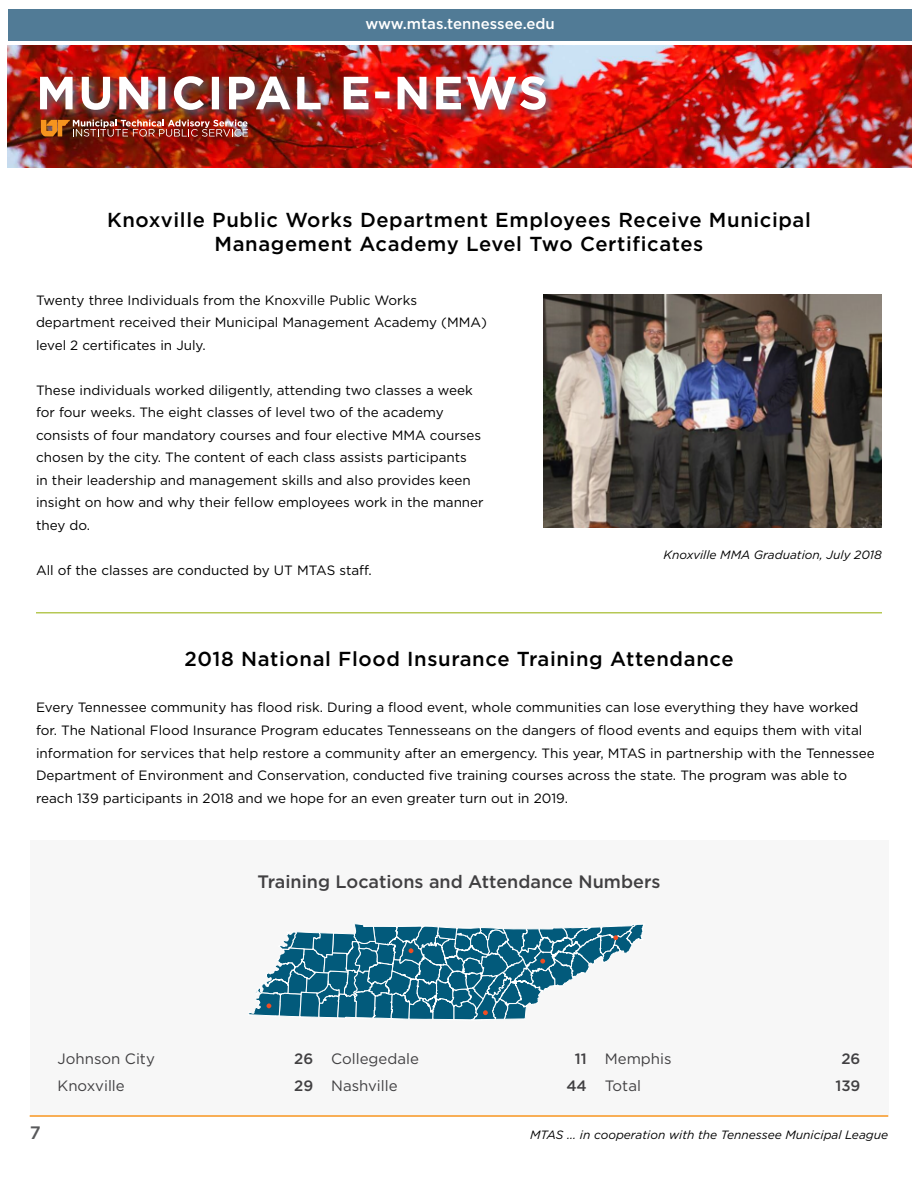
<style>
.page{position:relative;width:918px;height:1188px;background:#fff}
.page>*{position:absolute;margin:0;border:0;box-sizing:border-box;transform-origin:0 0}
.t1{font:500 20.25px/24.3px "Gotham";letter-spacing:.03em;color:#000;text-align:center}
.t2{font:500 18px "Gotham";color:#414042}
.t3{font:500 18px "Gotham";color:#58595b}
.t4{font:15px "Gotham";color:#414042}
.t5{font:500 15px "Gotham";color:#fff}
.t6{font:500 15px "Gotham";color:#414042}
.t7{font:13.5px/22.5px "Gotham";color:#000}
.t8{font:italic 12px "Gotham";color:#000}
</style>
<div class="page">
<hr style="left:30px;top:1115px;width:858px;height:2px;background:#f7941e">
<div style="left:8px;top:9px;width:904px;height:31px;background:#517b96"></div>
<img style="left:8px;top:45px;width:904px;height:122px">
<div style="left:36px;top:72px;width:522px;height:50px;background:#517b96;opacity:.75"></div>
<img style="left:40px;top:76px;width:506px;height:34px">
<img style="left:32px;top:110px;width:247px;height:58px">
<img style="left:41px;top:120px;width:207px;height:17px">
<div style="left:30px;top:840px;width:858px;height:275px;background:#f7f7f7"></div>
<hr style="left:36px;top:612px;width:846px;height:2px;background:#b6c855">
<img style="left:543px;top:294px;width:339px;height:234px">
<svg style="left:249px;top:924px;width:394px;height:96px"></svg>
<p class="t5" style="left:365px;top:14px;width:191px">www.mtas.tennessee.edu</p>
<h1 class="t1" style="left:107px;top:207px;width:705px">Knoxville Public Works Department Employees Receive Municipal<br>Management Academy Level Two Certificates</h1>
<p class="t7" style="left:36px;top:288px;width:452px">Twenty three Individuals from the Knoxville Public Works department received their Municipal Management Academy (MMA) level 2 certificates in July.</p>
<p class="t7" style="left:36px;top:378px;width:449px">These individuals worked diligently, attending two classes a week for four weeks. The eight classes of level two of the academy consists of four mandatory courses and four elective MMA courses chosen by the city. The content of each class assists participants<br>in their leadership and management skills and also provides keen insight on how and why their fellow employees work in the manner they do.</p>
<p class="t7" style="left:36px;top:559px;width:337px">All of the classes are conducted by UT MTAS staff.</p>
<p class="t8" style="left:663px;top:547px;width:220px">Knoxville MMA Graduation, July 2018</p>
<h1 class="t1" style="left:184px;top:646px;width:551px">2018 National Flood Insurance Training Attendance</h1>
<p class="t7" style="left:36px;top:696px;width:840px">Every Tennessee community has flood risk. During a flood event, whole communities can lose everything they have worked for. The National Flood Insurance Program educates Tennesseans on the dangers of flood events and equips them with vital information for services that help restore a community after an emergency. This year, MTAS in partnership with the Tennessee Department of Environment and Conservation, conducted five training courses across the state. The program was able to reach 139 participants in 2018 and we hope for an even greater turn out in 2019.</p>
<h2 class="t2" style="left:258px;top:870px;width:404px">Training Locations and Attendance Numbers</h2>
<h2 class="t3" style="left:30px;top:1121px;width:12px">7</h2>
<p class="t4" style="left:58px;top:1049px;width:99px">Johnson City</p>
<p class="t6" style="left:294px;top:1049px;width:21px">26</p>
<p class="t4" style="left:58px;top:1076px;width:69px">Knoxville</p>
<p class="t6" style="left:294px;top:1076px;width:21px">29</p>
<p class="t4" style="left:331px;top:1049px;width:89px">Collegedale</p>
<p class="t6" style="left:575px;top:1049px;width:13px">11</p>
<p class="t4" style="left:331px;top:1076px;width:68px">Nashville</p>
<p class="t6" style="left:566px;top:1076px;width:22px">44</p>
<p class="t4" style="left:605px;top:1049px;width:68px">Memphis</p>
<p class="t6" style="left:841px;top:1049px;width:21px">26</p>
<p class="t4" style="left:605px;top:1076px;width:38px">Total</p>
<p class="t6" style="left:835px;top:1076px;width:26px">139</p>
<p class="t8" style="left:530px;top:1127px;width:360px">MTAS ... in cooperation with the Tennessee Municipal League</p>
</div>
